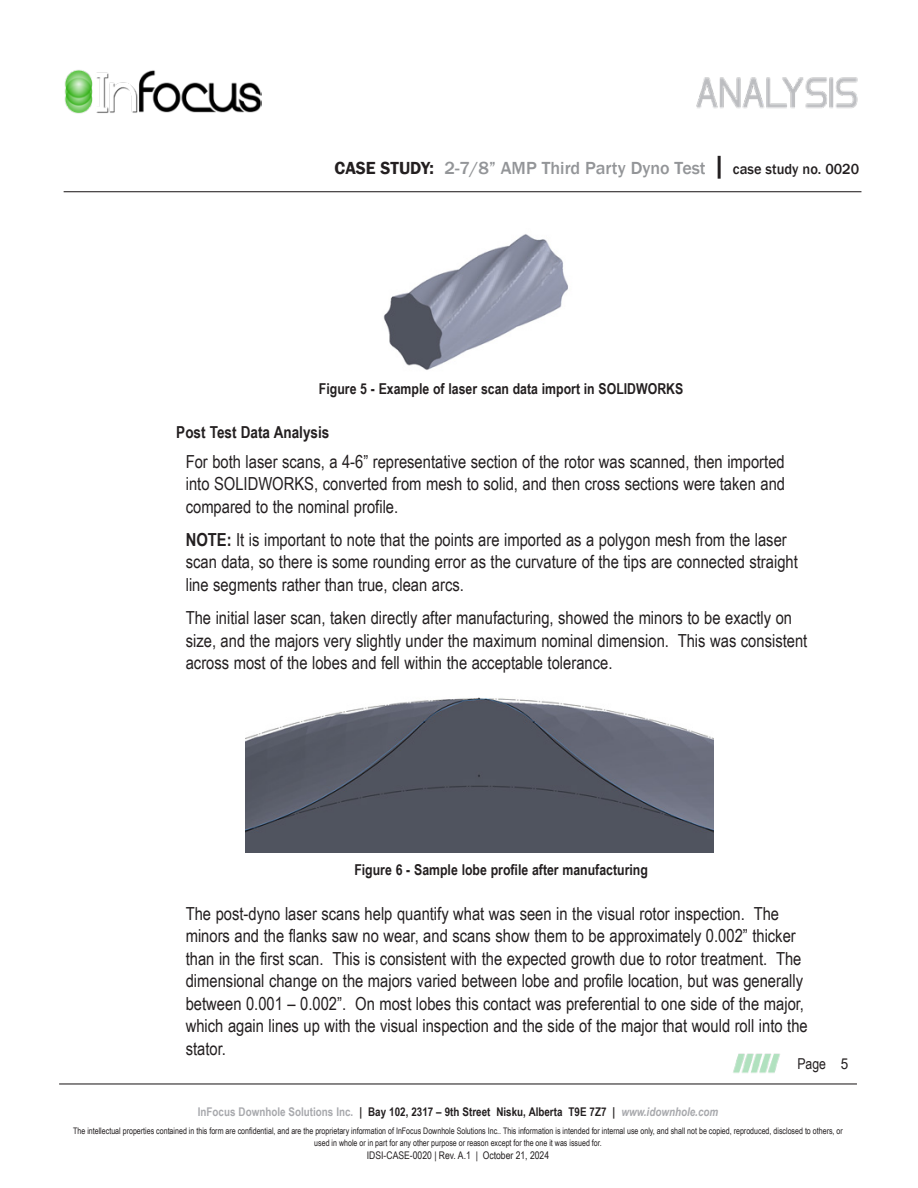
<style>
.page{position:relative;width:918px;height:1188px;background:#fff}
.page>*{position:absolute;margin:0;border:0;box-sizing:border-box;transform-origin:0 0}
.CS-Body_Text{font:18px/22.5px "Arial Narrow";color:#231f20}
.t1{font:500 18px "Franklin Gothic";color:#939598}
.CS-Title_small{font:700 16.5px "Arial Narrow";color:#231f20}
.CS-Figures___Tables{font:700 15px "Arial Narrow";color:#231f20}
.t2{font:15px "Arial Narrow";color:#231f20}
.t3{font:700 12px "Arial Narrow";color:#231f20}
.t4{font:10.5px "Arial Narrow";color:#231f20}
.t5{font:9px/12px "Arial Narrow";color:#231f20;text-align:center;scale:.96 1}
.s1{font-weight:600;color:#231f20}
.s2{font-size:27px;color:#231f20}
.s3{font-size:15px;color:#231f20}
.s4{font-weight:700}
.s5{font-family:"Arial"}
.s6{color:#a8a9ad}
.s7{font-style:italic;color:#a8a9ad}
</style>
<div class="page">
<hr style="left:59px;top:1083px;width:798px;height:2px;background:#231f20">
<hr style="left:64px;top:191px;width:797px;height:1px;background:#231f20">
<img style="left:696px;top:77px;width:162px;height:32px">
<img style="left:733px;top:1053px;width:47px;height:20px">
<img style="left:64px;top:70px;width:197px;height:43px">
<img style="left:383px;top:234px;width:185px;height:136px">
<img style="left:246px;top:697px;width:467px;height:155px">
<p class="t1" style="left:335px;top:157px;width:526px"><span class="s1">CASE STUDY:</span> 2-7/8” AMP Third Party Dyno Test <span class="s2">|</span> <span class="s3">case study no. 0020</span></p>
<p class="CS-Figures___Tables" style="left:319px;top:378px;width:366px">Figure 5 - Example of laser scan data import in SOLIDWORKS</p>
<p class="CS-Title_small" style="left:176px;top:420px;width:155px">Post Test Data Analysis</p>
<p class="CS-Body_Text" style="left:186px;top:449px;width:601px;text-align:justify">For both laser scans, a 4-6” representative section of the rotor was scanned, then imported into SOLIDWORKS, converted from mesh to solid, and then cross sections were taken and compared to the nominal profile.</p>
<p class="CS-Body_Text" style="left:186px;top:528px;width:614px"><span class="s4">NOTE:</span> It is important to note that the points are imported as a polygon mesh from the laser scan data, so there is some rounding error as the curvature of the tips are connected straight line segments rather than true, clean arcs.</p>
<p class="CS-Body_Text" style="left:186px;top:606px;width:623px">The initial laser scan, taken directly after manufacturing, showed the minors to be exactly on size, and the majors very slightly under the maximum nominal dimension. This was consistent across most of the lobes and fell within the acceptable tolerance.</p>
<p class="CS-Figures___Tables" style="left:354px;top:858px;width:295px">Figure 6 - Sample lobe profile after manufacturing</p>
<p class="CS-Body_Text" style="left:186px;top:901px;width:624px">The post-dyno laser scans help quantify what was seen in the visual rotor inspection. The minors and the flanks saw no wear, and scans show them to be approximately 0.002” thicker than in the first scan. This is consistent with the expected growth due to rotor treatment. The dimensional change on the majors varied between lobe and profile location, but was generally between 0.001 – 0.002”. On most lobes this contact was preferential to one side of the major, which again lines up with the visual inspection and the side of the major that would roll into the stator.</p>
<p class="t2" style="left:797px;top:1053px;width:53px">Page <span class="s5">5</span></p>
<p class="t3" style="left:198px;top:1102px;width:522px"><span class="s6">InFocus Downhole Solutions Inc.</span> | Bay 102, 2317 – 9th Street Nisku, Alberta T9E 7Z7 | <span class="s7">www.idownhole.com</span></p>
<p class="t5" style="left:73px;top:1125px;width:803px">The intellectual properties contained in this form are confidential, and are the proprietary information of InFocus Downhole Solutions Inc.. This information is intended for internal use only, and shall not be copied, reproduced, disclosed to others, or used in whole or in part for any other purpose or reason except for the one it was issued for.</p>
<p class="t4" style="left:367px;top:1147px;width:184px">IDSI-CASE-0020 | Rev. A.1 | October 21, 2024</p>
</div>
